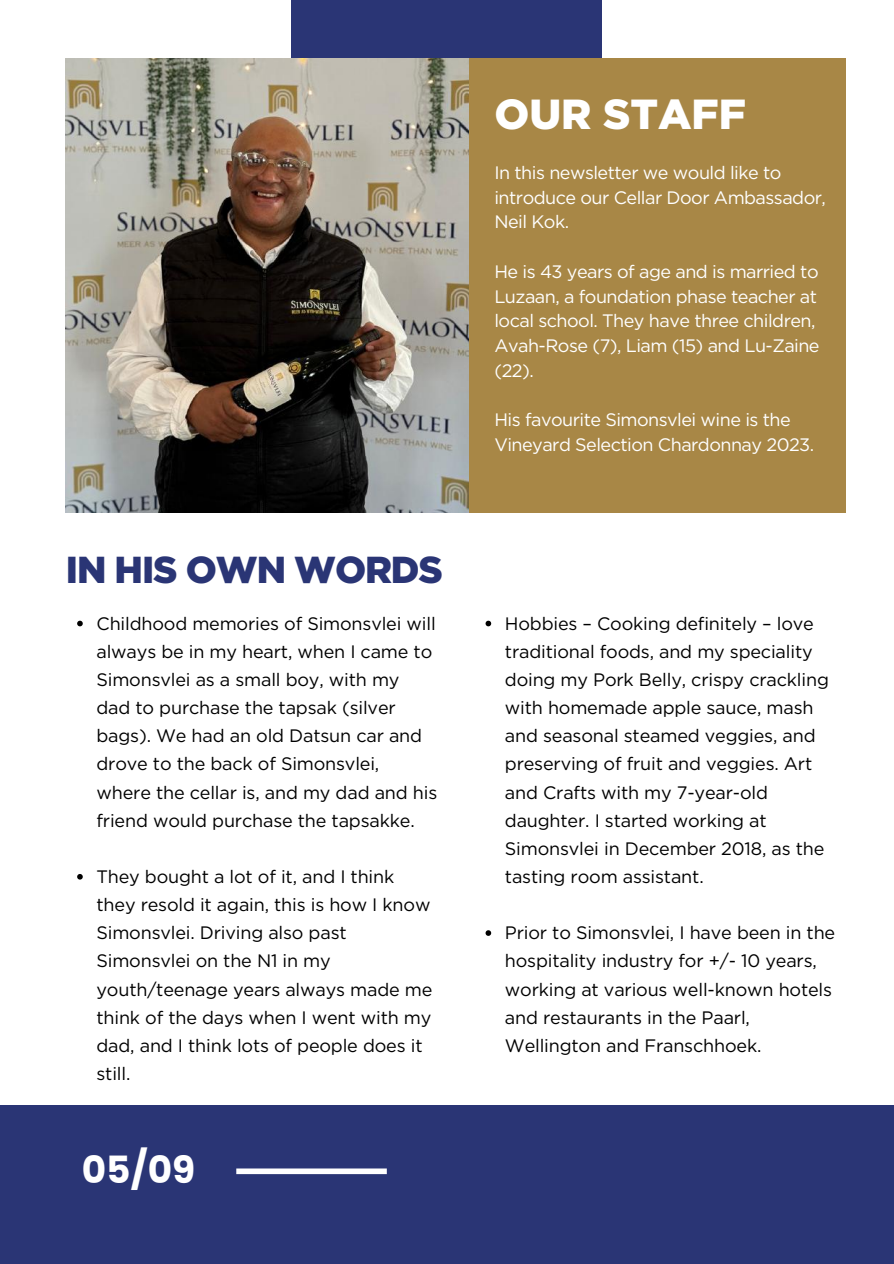
<style>
.page{position:relative;width:894px;height:1264px;background:#fff}
.page>*{position:absolute;margin:0;border:0;box-sizing:border-box;transform-origin:0 0}
.t1{font:900 42px "Gotham";color:#fff}
.t2{font:900 37.5px "Gotham";letter-spacing:-.03em;color:#2a3575}
.t3{font:700 37.5px "Poppins";color:#fff}
.t4{font:18px/28.2px "Gotham";letter-spacing:-.01em;color:#000}
.t5{font:18px/24.8px "Gotham";letter-spacing:-.03em;color:#fff}
</style>
<div class="page">
<div style="left:291px;top:0;width:311px;height:374px;background:#2a3575"></div>
<div style="left:468px;top:58px;width:377px;height:455px;background:#a88746"></div>
<div style="left:0;top:1104px;width:893px;height:159px;background:#2a3575"></div>
<img style="left:66px;top:58px;width:403px;height:455px">
<svg style="left:485px;top:620px;width:6px;height:6px"></svg>
<svg style="left:485px;top:930px;width:6px;height:5px"></svg>
<svg style="left:77px;top:620px;width:6px;height:6px"></svg>
<svg style="left:77px;top:874px;width:6px;height:5px"></svg>
<div style="left:236px;top:1168px;width:150px;height:6px;background:#fff"></div>
<h2 class="t2" style="left:66px;top:547px;width:378px">IN HIS OWN WORDS</h2>
<p class="t4" style="left:96px;top:609px;width:342px">Childhood memories of Simonsvlei will always be in my heart, when I came to Simonsvlei as a small boy, with my dad to purchase the tapsak (silver bags). We had an old Datsun car and drove to the back of Simonsvlei, where the cellar is, and my dad and his friend would purchase the tapsakke.</p>
<p class="t4" style="left:96px;top:862px;width:337px">They bought a lot of it, and I think they resold it again, this is how I know<br>Simonsvlei. Driving also past<br>Simonsvlei on the N1 in my youth/teenage years always made me think of the days when I went with my dad, and I think lots of people does it still.</p>
<h2 class="t3" style="left:82px;top:1143px;width:115px">05/09</h2>
<h1 class="t1" style="left:494px;top:88px;width:253px">OUR STAFF</h1>
<p class="t5" style="left:494px;top:160px;width:333px">In this newsletter we would like to introduce our Cellar Door Ambassador,<br>Neil Kok.</p>
<p class="t5" style="left:494px;top:259px;width:326px">He is 43 years of age and is married to<br>Luzaan, a foundation phase teacher at local school. They have three children,<br>Avah-Rose (7), Liam (15) and Lu-Zaine (22).</p>
<p class="t5" style="left:494px;top:407px;width:321px">His favourite Simonsvlei wine is the<br>Vineyard Selection Chardonnay 2023.</p>
<p class="t4" style="left:504px;top:609px;width:325px">Hobbies – Cooking definitely – love traditional foods, and my speciality doing my Pork Belly, crispy crackling with homemade apple sauce, mash and seasonal steamed veggies, and preserving of fruit and veggies. Art and Crafts with my 7-year-old daughter. I started working at Simonsvlei in December 2018, as the tasting room assistant.</p>
<p class="t4" style="left:504px;top:918px;width:332px">Prior to Simonsvlei, I have been in the hospitality industry for +/- 10 years, working at various well-known hotels and restaurants in the Paarl, Wellington and Franschhoek.</p>
</div>
